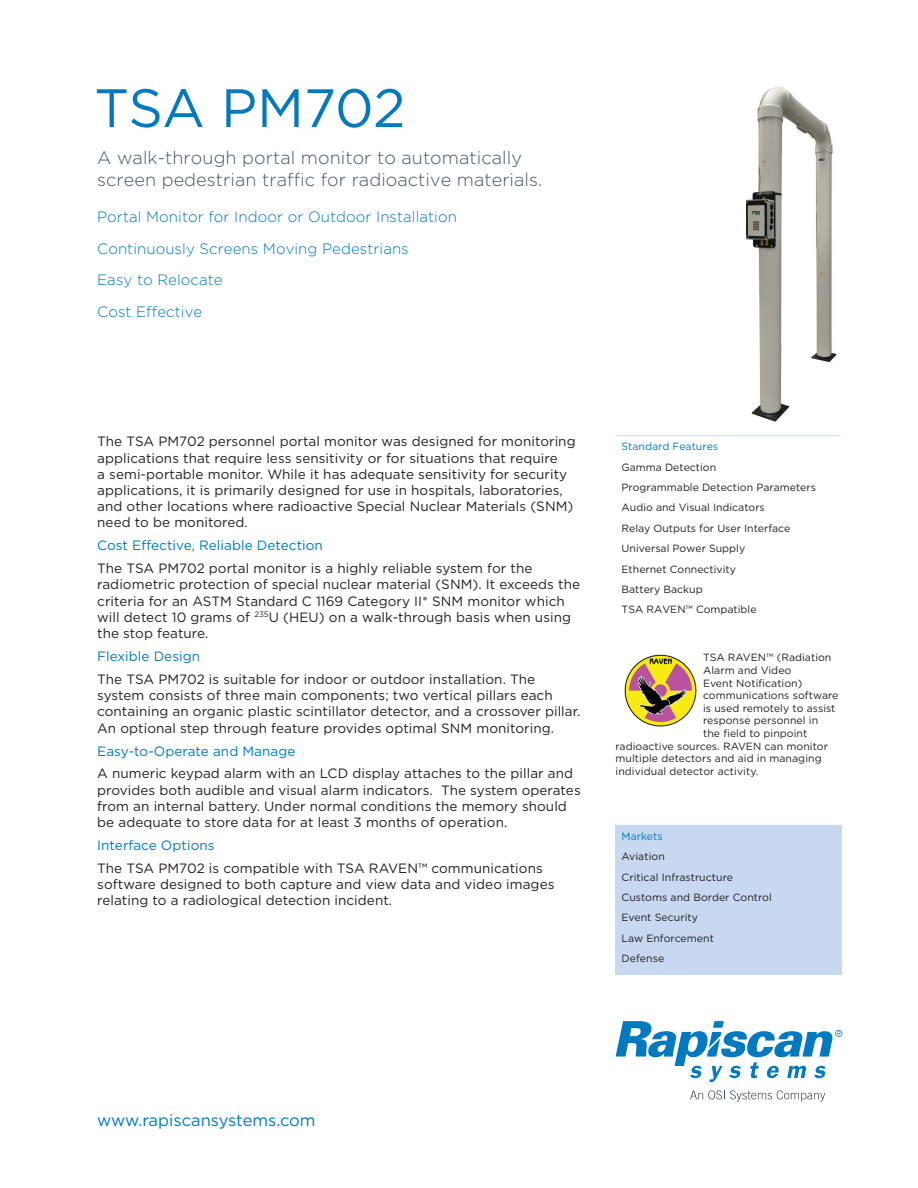
<style>
.page{position:relative;width:918px;height:1188px;background:#fff}
.page>*{position:absolute;margin:0;border:0;box-sizing:border-box;transform-origin:0 0}
.t1{font:54px "Gotham";letter-spacing:-.015em;color:#0079c1}
.Leading_Sentence{font:300 18px/21.6px "Gotham";letter-spacing:.005em;color:#465560}
.t2{font:16.5px "Gotham";color:#0079c1}
.Highlights{font:300 15px "Gotham";letter-spacing:.005em;color:#0079c1}
.Copy_Text{font:13.5px/16.2px "Gotham";letter-spacing:.005em;color:#231f20}
.Copy_Text-2{font:13.5px "Gotham";letter-spacing:.005em;color:#0079c1}
.Box_text{font:10.5px "Gotham";letter-spacing:.005em;color:#231f20}
.Specifications{font:10.5px "Gotham";color:#231f20}
.Specifications-2{font:10.5px "Gotham";color:#0079c1}
.Box_Header{font:10.5px "Gotham";letter-spacing:.005em;color:#0079c1}
</style>
<div class="page">
<svg style="left:616px;top:1021px;width:226px;height:61px"></svg>
<svg style="left:690px;top:1090px;width:135px;height:12px"></svg>
<img style="left:746px;top:86px;width:95px;height:350px">
<hr style="left:616px;top:436px;width:225px;height:1px;background:#c7d8f0">
<div style="left:616px;top:825px;width:226px;height:150px;background:#c7d8f0"></div>
<img style="left:624px;top:654px;width:72px;height:72px">
<p class="t1" style="left:94px;top:73px;width:313px">TSA PM702</p>
<p class="Leading_Sentence" style="left:97px;top:147px;width:447px">A walk-through portal monitor to automatically screen pedestrian traffic for radioactive materials.</p>
<p class="Highlights" style="left:97px;top:209px;width:361px">Portal Monitor for Indoor or Outdoor Installation</p>
<p class="Highlights" style="left:97px;top:240px;width:313px">Continuously Screens Moving Pedestrians</p>
<p class="Highlights" style="left:97px;top:272px;width:127px">Easy to Relocate</p>
<p class="Highlights" style="left:97px;top:303px;width:107px">Cost Effective</p>
<p class="Copy_Text" style="left:97px;top:433px;width:480px">The TSA PM702 personnel portal monitor was designed for monitoring applications that require less sensitivity or for situations that require<br>a semi-portable monitor. While it has adequate sensitivity for security applications, it is primarily designed for use in hospitals, laboratories, and other locations where radioactive Special Nuclear Materials (SNM) need to be monitored.</p>
<p class="Copy_Text-2" style="left:97px;top:537px;width:227px">Cost Effective, Reliable Detection</p>
<p class="Copy_Text" style="left:97px;top:560px;width:484px">The TSA PM702 portal monitor is a highly reliable system for the radiometric protection of special nuclear material (SNM). It exceeds the criteria for an ASTM Standard C 1169 Category II* SNM monitor which will detect 10 grams of <sup>235</sup>U (HEU) on a walk-through basis when using the stop feature.</p>
<p class="Copy_Text-2" style="left:97px;top:648px;width:104px">Flexible Design</p>
<p class="Copy_Text" style="left:97px;top:671px;width:485px">The TSA PM702 is suitable for indoor or outdoor installation. The system consists of three main components; two vertical pillars each containing an organic plastic scintillator detector, and a crossover pillar.<br>An optional step through feature provides optimal SNM monitoring.</p>
<p class="Copy_Text-2" style="left:97px;top:742px;width:200px">Easy-to-Operate and Manage</p>
<p class="Copy_Text" style="left:97px;top:765px;width:485px">A numeric keypad alarm with an LCD display attaches to the pillar and provides both audible and visual alarm indicators. The system operates from an internal battery. Under normal conditions the memory should be adequate to store data for at least 3 months of operation.</p>
<p class="Copy_Text-2" style="left:97px;top:837px;width:119px">Interface Options</p>
<p class="Copy_Text" style="left:97px;top:860px;width:459px">The TSA PM702 is compatible with TSA RAVEN™ communications software designed to both capture and view data and video images relating to a radiological detection incident.</p>
<p class="Specifications-2" style="left:622px;top:440px;width:98px">Standard Features</p>
<p class="Specifications" style="left:622px;top:460px;width:96px">Gamma Detection</p>
<p class="Specifications" style="left:622px;top:481px;width:196px">Programmable Detection Parameters</p>
<p class="Specifications" style="left:622px;top:501px;width:145px">Audio and Visual Indicators</p>
<p class="Specifications" style="left:622px;top:521px;width:170px">Relay Outputs for User Interface</p>
<p class="Specifications" style="left:622px;top:542px;width:125px">Universal Power Supply</p>
<p class="Specifications" style="left:622px;top:562px;width:116px">Ethernet Connectivity</p>
<p class="Specifications" style="left:622px;top:583px;width:83px">Battery Backup</p>
<p class="Specifications" style="left:622px;top:603px;width:136px">TSA RAVEN™ Compatible</p>
<p class="Box_text" style="left:703px;top:651px;width:130px">TSA RAVEN™ (Radiation</p>
<p class="Box_text" style="left:703px;top:664px;width:90px">Alarm and Video</p>
<p class="Box_text" style="left:703px;top:676px;width:101px">Event Notification)</p>
<p class="Box_text" style="left:703px;top:689px;width:137px">communications software</p>
<p class="Box_text" style="left:703px;top:701px;width:134px">is used remotely to assist</p>
<p class="Box_text" style="left:703px;top:714px;width:117px">response personnel in</p>
<p class="Box_text" style="left:703px;top:727px;width:106px">the field to pinpoint</p>
<p class="Box_text" style="left:616px;top:739px;width:214px">radioactive sources. RAVEN can monitor</p>
<p class="Box_text" style="left:616px;top:752px;width:208px">multiple detectors and aid in managing</p>
<p class="Box_text" style="left:616px;top:764px;width:144px">individual detector activity.</p>
<p class="Box_Header" style="left:622px;top:829px;width:43px">Markets</p>
<p class="Box_text" style="left:622px;top:850px;width:45px">Aviation</p>
<p class="Box_text" style="left:622px;top:870px;width:113px">Critical Infrastructure</p>
<p class="Box_text" style="left:622px;top:890px;width:152px">Customs and Border Control</p>
<p class="Box_text" style="left:622px;top:911px;width:78px">Event Security</p>
<p class="Box_text" style="left:622px;top:931px;width:94px">Law Enforcement</p>
<p class="Box_text" style="left:622px;top:952px;width:44px">Defense</p>
<p class="t2" style="left:97px;top:1110px;width:220px">www.rapiscansystems.com</p>
</div>
